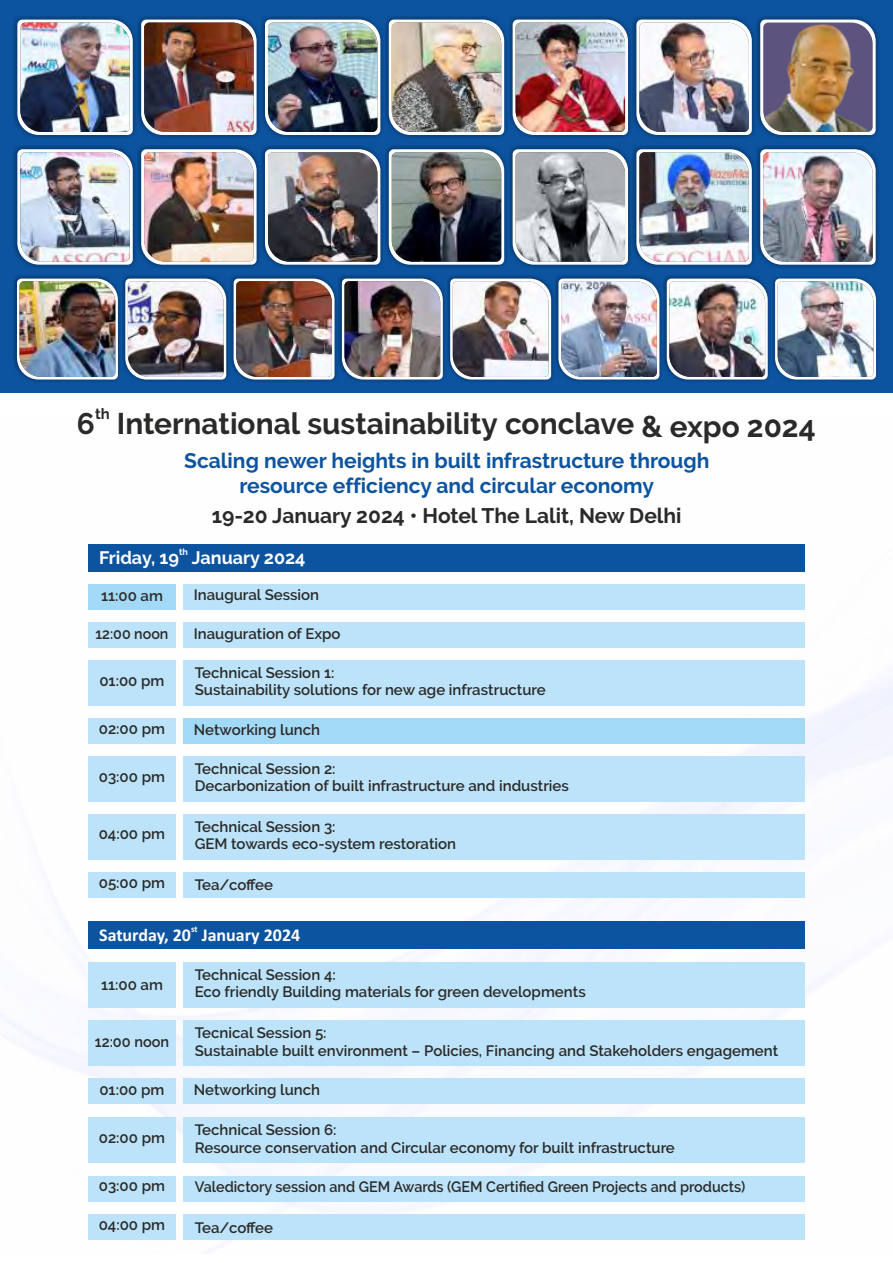
<style>
.page{position:relative;width:893px;height:1263px;background:#fff}
.page>*{position:absolute;margin:0;border:0;box-sizing:border-box;transform-origin:0 0}
.t1{font:700 29.7px "Raleway";color:#2b2a29}
.t2{font:700 21px/24.6px "Raleway";color:#0c54a0;text-align:center}
.t3{font:700 21px "Raleway";color:#2b2a29}
.t4{font:700 18px "Calibri";color:#fefefe}
.t5{font:700 18px "Raleway";color:#fefefe}
.t6{font:600 15px/17.5px "Raleway";color:#2b2a29}
.t7{font:600 15px "Raleway";color:#2b2a29;scale:.96 1}
.t8{font:600 15px "Raleway";color:#2b2a29;scale:.95 1}
.t9{font:700 14.85px "Raleway";color:#2b2a29}
.t10{font:700 9px "Calibri";color:#fefefe}
.t11{font:700 9px "Raleway";color:#fefefe}
</style>
<div class="page">
<img style="left:1px;top:571px;width:892px;height:669px">
<div style="left:0;top:0;width:893px;height:392px;background:#0c54a0"></div>
<img style="left:14px;top:16px;width:122px;height:122px">
<svg style="left:17px;top:20px;width:116px;height:115px"></svg>
<img style="left:20px;top:23px;width:110px;height:109px">
<img style="left:138px;top:16px;width:122px;height:122px">
<svg style="left:141px;top:20px;width:116px;height:115px"></svg>
<img style="left:144px;top:23px;width:110px;height:109px">
<img style="left:262px;top:16px;width:369px;height:122px">
<svg style="left:265px;top:20px;width:115px;height:115px"></svg>
<img style="left:268px;top:23px;width:109px;height:109px">
<svg style="left:389px;top:20px;width:115px;height:115px"></svg>
<img style="left:392px;top:23px;width:109px;height:109px">
<svg style="left:513px;top:20px;width:115px;height:115px"></svg>
<img style="left:516px;top:23px;width:109px;height:109px">
<img style="left:633px;top:16px;width:122px;height:122px">
<svg style="left:636px;top:20px;width:116px;height:115px"></svg>
<img style="left:639px;top:23px;width:110px;height:109px">
<img style="left:757px;top:16px;width:122px;height:122px">
<svg style="left:760px;top:20px;width:116px;height:115px"></svg>
<img style="left:763px;top:24px;width:110px;height:108px">
<img style="left:14px;top:276px;width:215px;height:106px">
<svg style="left:17px;top:279px;width:101px;height:100px"></svg>
<img style="left:20px;top:281px;width:95px;height:96px">
<svg style="left:125px;top:279px;width:101px;height:100px"></svg>
<img style="left:128px;top:281px;width:96px;height:96px">
<img style="left:231px;top:276px;width:431px;height:106px">
<svg style="left:234px;top:279px;width:101px;height:100px"></svg>
<img style="left:236px;top:281px;width:96px;height:96px">
<svg style="left:342px;top:279px;width:101px;height:100px"></svg>
<img style="left:344px;top:281px;width:96px;height:96px">
<svg style="left:450px;top:279px;width:101px;height:100px"></svg>
<img style="left:453px;top:281px;width:95px;height:96px">
<svg style="left:558px;top:279px;width:101px;height:100px"></svg>
<img style="left:561px;top:281px;width:96px;height:96px">
<img style="left:664px;top:276px;width:214px;height:106px">
<svg style="left:667px;top:279px;width:101px;height:100px"></svg>
<img style="left:669px;top:281px;width:96px;height:96px">
<svg style="left:775px;top:279px;width:101px;height:100px"></svg>
<img style="left:778px;top:281px;width:95px;height:96px">
<img style="left:14px;top:146px;width:122px;height:122px">
<svg style="left:17px;top:149px;width:116px;height:116px"></svg>
<img style="left:20px;top:152px;width:110px;height:110px">
<img style="left:138px;top:146px;width:122px;height:122px">
<svg style="left:141px;top:149px;width:116px;height:116px"></svg>
<img style="left:144px;top:152px;width:110px;height:110px">
<img style="left:262px;top:146px;width:369px;height:122px">
<svg style="left:265px;top:149px;width:115px;height:116px"></svg>
<img style="left:268px;top:152px;width:109px;height:110px">
<svg style="left:389px;top:149px;width:115px;height:116px"></svg>
<img style="left:392px;top:152px;width:109px;height:110px">
<svg style="left:513px;top:149px;width:115px;height:116px"></svg>
<img style="left:516px;top:152px;width:109px;height:110px">
<img style="left:633px;top:146px;width:122px;height:122px">
<svg style="left:636px;top:149px;width:116px;height:116px"></svg>
<img style="left:639px;top:152px;width:110px;height:110px">
<img style="left:757px;top:146px;width:122px;height:122px">
<svg style="left:760px;top:149px;width:116px;height:116px"></svg>
<img style="left:763px;top:152px;width:110px;height:110px">
<div style="left:88px;top:1117px;width:87px;height:46px;background:#bce3f9"></div>
<div style="left:183px;top:1117px;width:622px;height:46px;background:#bce3f9"></div>
<div style="left:88px;top:962px;width:87px;height:45px;background:#bce3f9"></div>
<div style="left:183px;top:962px;width:622px;height:45px;background:#bce3f9"></div>
<div style="left:88px;top:1020px;width:87px;height:46px;background:#bce3f9"></div>
<div style="left:183px;top:1020px;width:622px;height:46px;background:#bce3f9"></div>
<div style="left:88px;top:1078px;width:87px;height:26px;background:#bce3f9"></div>
<div style="left:183px;top:1078px;width:622px;height:26px;background:#bce3f9"></div>
<div style="left:88px;top:1175px;width:87px;height:26px;background:#bce3f9"></div>
<div style="left:183px;top:1175px;width:622px;height:26px;background:#bce3f9"></div>
<div style="left:88px;top:921px;width:717px;height:28px;background:#0c54a0"></div>
<div style="left:88px;top:1214px;width:87px;height:26px;background:#bce3f9"></div>
<div style="left:183px;top:1214px;width:622px;height:26px;background:#bce3f9"></div>
<div style="left:88px;top:872px;width:87px;height:25px;background:#bce3f9"></div>
<div style="left:183px;top:872px;width:622px;height:25px;background:#bce3f9"></div>
<div style="left:88px;top:584px;width:87px;height:25px;background:#a2d9f7"></div>
<div style="left:183px;top:584px;width:622px;height:25px;background:#bce3f9"></div>
<div style="left:88px;top:622px;width:87px;height:26px;background:#bce3f9"></div>
<div style="left:183px;top:622px;width:622px;height:26px;background:#bce3f9"></div>
<div style="left:88px;top:756px;width:87px;height:45px;background:#bce3f9"></div>
<div style="left:183px;top:756px;width:622px;height:45px;background:#bce3f9"></div>
<div style="left:88px;top:660px;width:87px;height:45px;background:#bce3f9"></div>
<div style="left:183px;top:660px;width:622px;height:45px;background:#bce3f9"></div>
<div style="left:88px;top:718px;width:87px;height:26px;background:#bce3f9"></div>
<div style="left:183px;top:718px;width:622px;height:26px;background:#a2d9f7"></div>
<div style="left:88px;top:814px;width:87px;height:45px;background:#bce3f9"></div>
<div style="left:183px;top:814px;width:622px;height:45px;background:#bce3f9"></div>
<div style="left:88px;top:544px;width:717px;height:27px;background:#0c54a0"></div>
<p class="t9" style="left:95px;top:405px;width:16px">th</p>
<h1 class="t1" style="left:77px;top:406px;width:740px">6 International sustainability conclave &amp; expo 2024</h1>
<h2 class="t2" style="left:184px;top:449px;width:527px">Scaling newer heights in built infrastructure through resource efficiency and circular economy</h2>
<h2 class="t3" style="left:212px;top:503px;width:471px">19-20 January 2024 Hotel The Lalit, New Delhi</h2>
<h2 class="t3" style="left:410px;top:503px;width:9px">•</h2>
<p class="t11" style="left:179px;top:546px;width:10px">th</p>
<p class="t5" style="left:99px;top:547px;width:208px">Friday, 19 January 2024</p>
<p class="t6" style="left:101px;top:587px;width:63px">11:00 am</p>
<p class="t6" style="left:194px;top:586px;width:127px">Inaugural Session</p>
<p class="t8" style="left:96px;top:625px;width:78px">12:00 noon</p>
<p class="t6" style="left:194px;top:625px;width:148px">Inauguration of Expo</p>
<p class="t6" style="left:195px;top:664px;width:352px">Technical Session 1:<br>Sustainability solutions for new age infrastructure</p>
<p class="t6" style="left:99px;top:672px;width:67px">01:00 pm</p>
<p class="t6" style="left:99px;top:720px;width:68px">02:00 pm</p>
<p class="t6" style="left:194px;top:720px;width:128px">Networking lunch</p>
<p class="t6" style="left:99px;top:768px;width:68px">03:00 pm</p>
<p class="t6" style="left:195px;top:760px;width:376px">Technical Session 2:<br>Decarbonization of built infrastructure and industries</p>
<p class="t6" style="left:99px;top:825px;width:68px">04:00 pm</p>
<p class="t6" style="left:195px;top:817px;width:263px">Technical Session 3:<br>GEM towards eco-system restoration</p>
<p class="t6" style="left:99px;top:873px;width:68px">05:00 pm</p>
<p class="t6" style="left:195px;top:876px;width:80px">Tea/coffee</p>
<p class="t10" style="left:191px;top:925px;width:8px">st</p>
<p class="t4" style="left:99px;top:927px;width:203px">Saturday, 20 January 2024</p>
<p class="t6" style="left:101px;top:976px;width:63px">11:00 am</p>
<p class="t6" style="left:195px;top:965px;width:393px">Technical Session 4:<br>Eco friendly Building materials for green developments</p>
<p class="t6" style="left:95px;top:1033px;width:76px">12:00 noon</p>
<p class="t6" style="left:195px;top:1024px;width:585px">Tecnical Session 5:<br>Sustainable built environment – Policies, Financing and Stakeholders engagement</p>
<p class="t6" style="left:99px;top:1081px;width:67px">01:00 pm</p>
<p class="t6" style="left:194px;top:1081px;width:128px">Networking lunch</p>
<p class="t6" style="left:99px;top:1129px;width:68px">02:00 pm</p>
<p class="t6" style="left:195px;top:1121px;width:482px">Technical Session 6:<br>Resource conservation and Circular economy for built infrastructure</p>
<p class="t6" style="left:99px;top:1177px;width:68px">03:00 pm</p>
<p class="t7" style="left:195px;top:1178px;width:575px">Valedictory session and GEM Awards (GEM Certified Green Projects and products)</p>
<p class="t6" style="left:99px;top:1216px;width:68px">04:00 pm</p>
<p class="t6" style="left:195px;top:1219px;width:80px">Tea/coffee</p>
</div>
